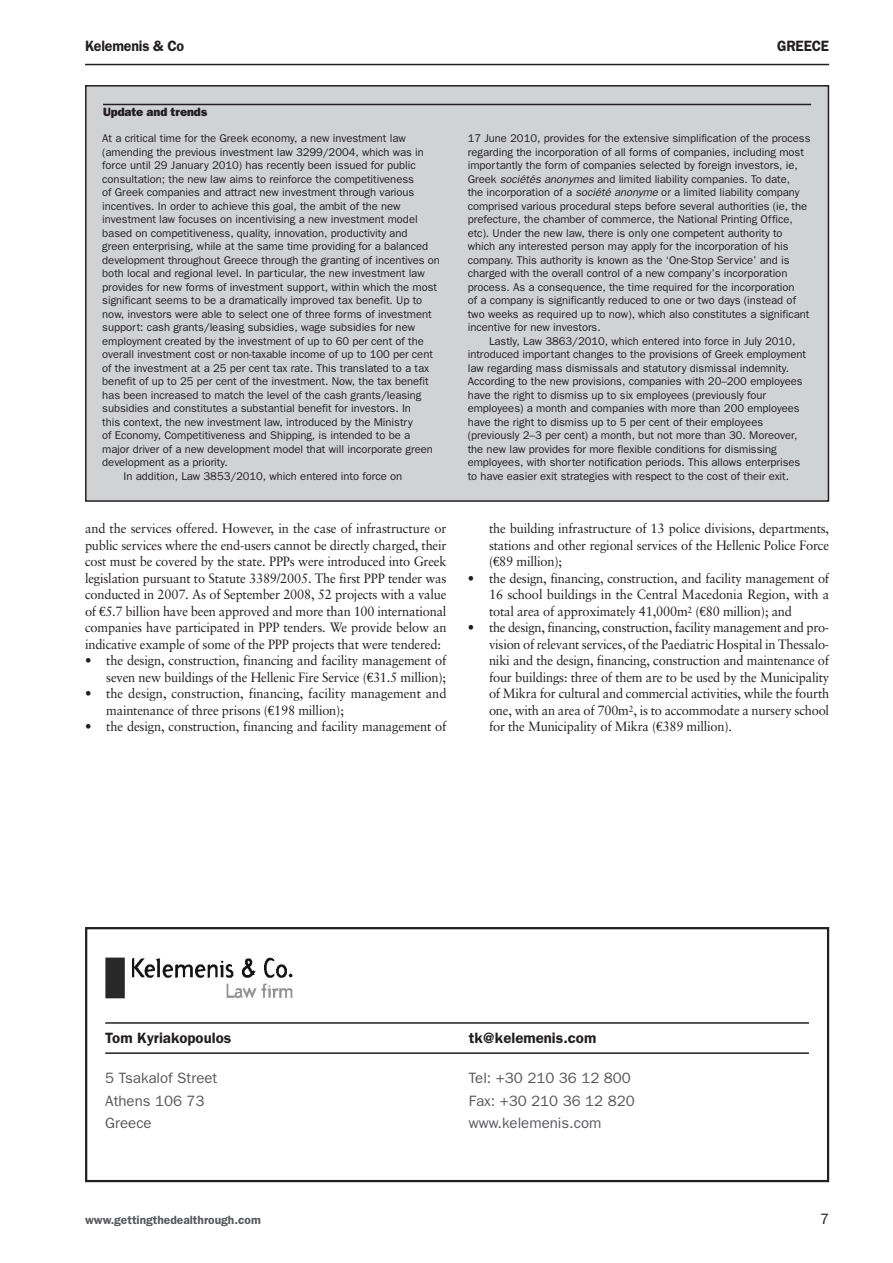
<style>
.page{position:relative;width:893px;height:1263px;background:#fff}
.page>*{position:absolute;margin:0;border:0;box-sizing:border-box;transform-origin:0 0}
.Tomb_details{font:15px "Franklin Gothic";color:#57585a}
.Tomb_contact_mono{font:600 15px "Franklin Gothic";color:#231f20}
.Tomb_contact_mono-2{font:600 15px "Franklin Gothic";color:#231f20;scale:.95 1}
.Bullet_Para{font:13.5px/16.5px "Sabon";letter-spacing:-.015em;color:#231f20;text-align:justify;scale:.95 1}
.First_Para{font:13.5px/16.5px "Sabon";letter-spacing:-.015em;color:#231f20;text-align:justify;scale:.95 1}
.t1{font:600 12px "Franklin Gothic";color:#57585a}
.Q_category_mono{font:800 12px "Franklin Gothic";letter-spacing:-.01em;color:#231f20}
.Update{font:11.25px/13.5px "Franklin Gothic";letter-spacing:-.005em;color:#231f20}
.Update_first{font:11.25px/13.5px "Franklin Gothic";letter-spacing:-.005em;color:#231f20}
.s1{font-family:"Euro Serif"}
.s2{font-style:italic}
</style>
<div class="page">
<hr style="left:85px;top:64px;width:744px;height:1px;background:#231f20">
<div style="left:86px;top:86px;width:742px;height:415px;background:#d1d2d4"></div>
<div style="left:85px;top:85px;width:744px;height:417px;border:2px solid #231f20"></div>
<hr style="left:103px;top:104px;width:708px;height:1px;background:#231f20">
<hr style="left:105px;top:1022px;width:704px;height:2px;background:#231f20">
<hr style="left:105px;top:1052px;width:704px;height:2px;background:#231f20">
<div style="left:85px;top:927px;width:744px;height:255px;border:2px solid #231f20"></div>
<img style="left:105px;top:957px;width:188px;height:42px">
<h1 class="Tomb_contact_mono-2" style="left:85px;top:37px;width:106px">Kelemenis &amp; Co</h1>
<h1 class="Tomb_contact_mono-2" style="left:777px;top:37px;width:56px">Greece</h1>
<p class="Q_category_mono" style="left:103px;top:105px;width:106px">Update and trends</p>
<p class="Update_first" style="left:102px;top:132px;width:339px">At a critical time for the Greek economy, a new investment law (amending the previous investment law 3299/2004, which was in force until 29 January 2010) has recently been issued for public consultation; the new law aims to reinforce the competitiveness<br>of Greek companies and attract new investment through various incentives. In order to achieve this goal, the ambit of the new investment law focuses on incentivising a new investment model based on competitiveness, quality, innovation, productivity and<br>green enterprising, while at the same time providing for a balanced development throughout Greece through the granting of incentives on both local and regional level. In particular, the new investment law provides for new forms of investment support, within which the most significant seems to be a dramatically improved tax benefit. Up to now, investors were able to select one of three forms of investment support: cash grants/leasing subsidies, wage subsidies for new employment created by the investment of up to 60 per cent of the overall investment cost or non-taxable income of up to 100 per cent of the investment at a 25 per cent tax rate. This translated to a tax benefit of up to 25 per cent of the investment. Now, the tax benefit has been increased to match the level of the cash grants/leasing subsidies and constitutes a substantial benefit for investors. In<br>this context, the new investment law, introduced by the Ministry<br>of Economy, Competitiveness and Shipping, is intended to be a major driver of a new development model that will incorporate green development as a priority.</p>
<p class="Update" style="left:124px;top:469px;width:280px">In addition, Law 3853/2010, which entered into force on</p>
<p class="First_Para" style="left:85px;top:520px;width:382px">and the services offered. However, in the case of infrastructure or public services where the end-users cannot be directly charged, their cost must be covered by the state. PPPs were introduced into Greek legislation pursuant to Statute 3389/2005. The first PPP tender was conducted in 2007. As of September 2008, 52 projects with a value of <span class="s1">e</span>5.7 billion have been approved and more than 100 international companies have participated in PPP tenders. We provide below an indicative example of some of the PPP projects that were tendered:</p>
<p class="Bullet_Para" style="left:85px;top:652px;width:382px;text-align:right">• the design, construction, financing and facility management of seven new buildings of the Hellenic Fire Service (<span class="s1">€</span>31.5 million);</p>
<p class="Bullet_Para" style="left:106px;top:685px;width:360px;text-indent:-21px">• the design, construction, financing, facility management and maintenance of three prisons (<span class="s1">€</span>198 million);</p>
<p class="Bullet_Para" style="left:85px;top:718px;width:382px">• the design, construction, financing and facility management of</p>
<p class="Update" style="left:468px;top:132px;width:344px">17 June 2010, provides for the extensive simplification of the process regarding the incorporation of all forms of companies, including most importantly the form of companies selected by foreign investors, ie, Greek <span class="s2">sociétés anonymes</span> and limited liability companies. To date,<br>the incorporation of a <span class="s2">société anonyme</span> or a limited liability company comprised various procedural steps before several authorities (ie, the prefecture, the chamber of commerce, the National Printing Office, etc). Under the new law, there is only one competent authority to which any interested person may apply for the incorporation of his company. This authority is known as the ‘One-Stop Service’ and is charged with the overall control of a new company’s incorporation process. As a consequence, the time required for the incorporation<br>of a company is significantly reduced to one or two days (instead of two weeks as required up to now), which also constitutes a significant incentive for new investors.</p>
<p class="Update" style="left:468px;top:334px;width:340px;text-indent:21px">Lastly, Law 3863/2010, which entered into force in July 2010, introduced important changes to the provisions of Greek employment law regarding mass dismissals and statutory dismissal indemnity.<br>According to the new provisions, companies with 20–200 employees have the right to dismiss up to six employees (previously four employees) a month and companies with more than 200 employees have the right to dismiss up to 5 per cent of their employees (previously 2–3 per cent) a month, but not more than 30. Moreover, the new law provides for more flexible conditions for dismissing employees, with shorter notification periods. This allows enterprises to have easier exit strategies with respect to the cost of their exit.</p>
<p class="Bullet_Para" style="left:489px;top:520px;width:360px">the building infrastructure of 13 police divisions, departments, stations and other regional services of the Hellenic Police Force (<span class="s1">€</span>89 million);</p>
<p class="Bullet_Para" style="left:489px;top:570px;width:360px;text-indent:-21px">• the design, financing, construction, and facility management of 16 school buildings in the Central Macedonia Region, with a total area of approximately 41,000m<sup>2</sup> (<span class="s1">€</span>80 million); and</p>
<p class="Bullet_Para" style="left:489px;top:619px;width:360px;text-indent:-21px">• the design, financing, construction, facility management and pro&shy;vision of relevant services, of the Paediatric Hospital in Thessalo&shy;niki and the design, financing, construction and maintenance of four buildings: three of them are to be used by the Municipality of Mikra for cultural and commercial activities, while the fourth one, with an area of 700m<sup>2</sup>, is to accommodate a nursery school for the Municipality of Mikra (<span class="s1">€</span>389 million).</p>
<p class="Tomb_contact_mono" style="left:105px;top:1029px;width:128px">Tom Kyriakopoulos</p>
<p class="Tomb_contact_mono" style="left:469px;top:1029px;width:129px">tk@kelemenis.com</p>
<p class="Tomb_details" style="left:105px;top:1069px;width:114px">5 Tsakalof Street</p>
<p class="Tomb_details" style="left:469px;top:1069px;width:164px">Tel: +30 210 36 12 800</p>
<p class="Tomb_details" style="left:105px;top:1092px;width:96px">Athens 106 73</p>
<p class="Tomb_details" style="left:469px;top:1092px;width:167px">Fax: +30 210 36 12 820</p>
<p class="Tomb_details" style="left:105px;top:1114px;width:48px">Greece</p>
<p class="Tomb_details" style="left:469px;top:1114px;width:134px">www.kelemenis.com</p>
<p class="t1" style="left:85px;top:1213px;width:177px">www.gettingthedealthrough.com</p>
</div>
